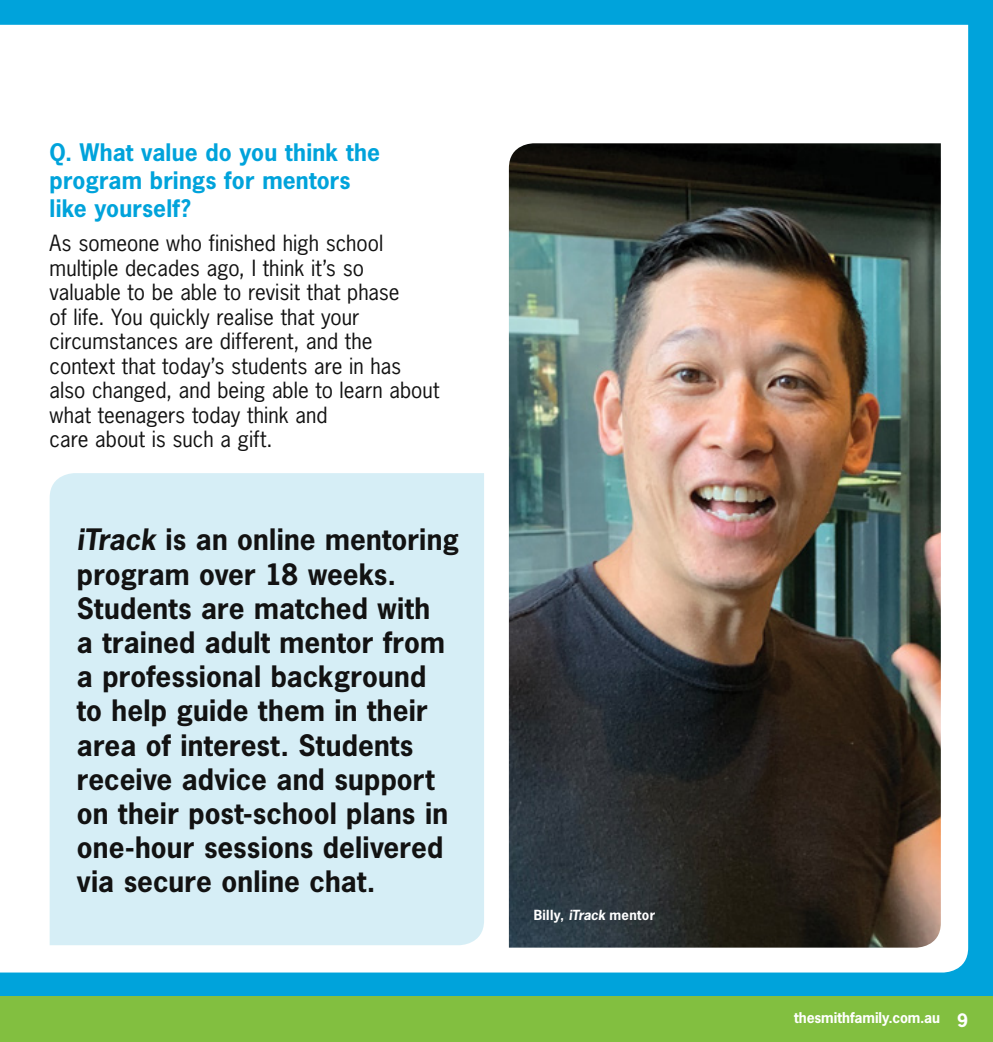
<style>
.page{position:relative;width:993px;height:1042px;background:#fff}
.page>*{position:absolute;margin:0;border:0;box-sizing:border-box;transform-origin:0 0}
.t1{font:700 27.82px/34.1px "News Gothic";letter-spacing:.005em;color:#121212}
.t2{font:700 22.75px/28px "News Gothic";letter-spacing:.005em;color:#00a3db}
.t3{font:21px/24.5px "News Gothic";color:#121212}
.t4{font:700 14px "News Gothic";letter-spacing:-.005em;color:#fff}
.t5{font:700 13.12px "News Gothic";letter-spacing:.025em;color:#fff}
.s1{font-family:"News Gothic Std";font-style:italic}
.s2{font-size:17.5px}
</style>
<div class="page">
<div style="left:0;top:0;width:992px;height:1042px;background:#00a3db"></div>
<div style="left:0;top:996px;width:992px;height:46px;background:#82bf40"></div>
<div style="left:0;top:25px;width:967px;height:947px;background:#fff"></div>
<img style="left:508px;top:143px;width:432px;height:804px">
<div style="left:50px;top:473px;width:434px;height:472px;background:#d6eef6"></div>
<p class="t2" style="left:50px;top:138px;width:332px">Q. What value do you think the program brings for mentors like yourself?</p>
<p class="t3" style="left:50px;top:231px;width:391px">As someone who finished high school multiple decades ago, I think it’s so valuable to be able to revisit that phase<br>of life. You quickly realise that your circumstances are different, and the context that today’s students are in has also changed, and being able to learn about what teenagers today think and<br>care about is such a gift.</p>
<p class="t1" style="left:77px;top:522px;width:383px"><span class="s1">iTrack</span> is an online mentoring program over 18 weeks.<br>Students are matched with<br>a trained adult mentor from a professional background<br>to help guide them in their area of interest. Students receive advice and support on their post-school plans in one-hour sessions delivered via secure online chat.</p>
<p class="t5" style="left:533px;top:906px;width:123px">Billy, <span class="s1">iTrack</span> mentor</p>
<p class="t4" style="left:793px;top:1008px;width:175px">thesmithfamily.com.au <span class="s2">9</span></p>
</div>
